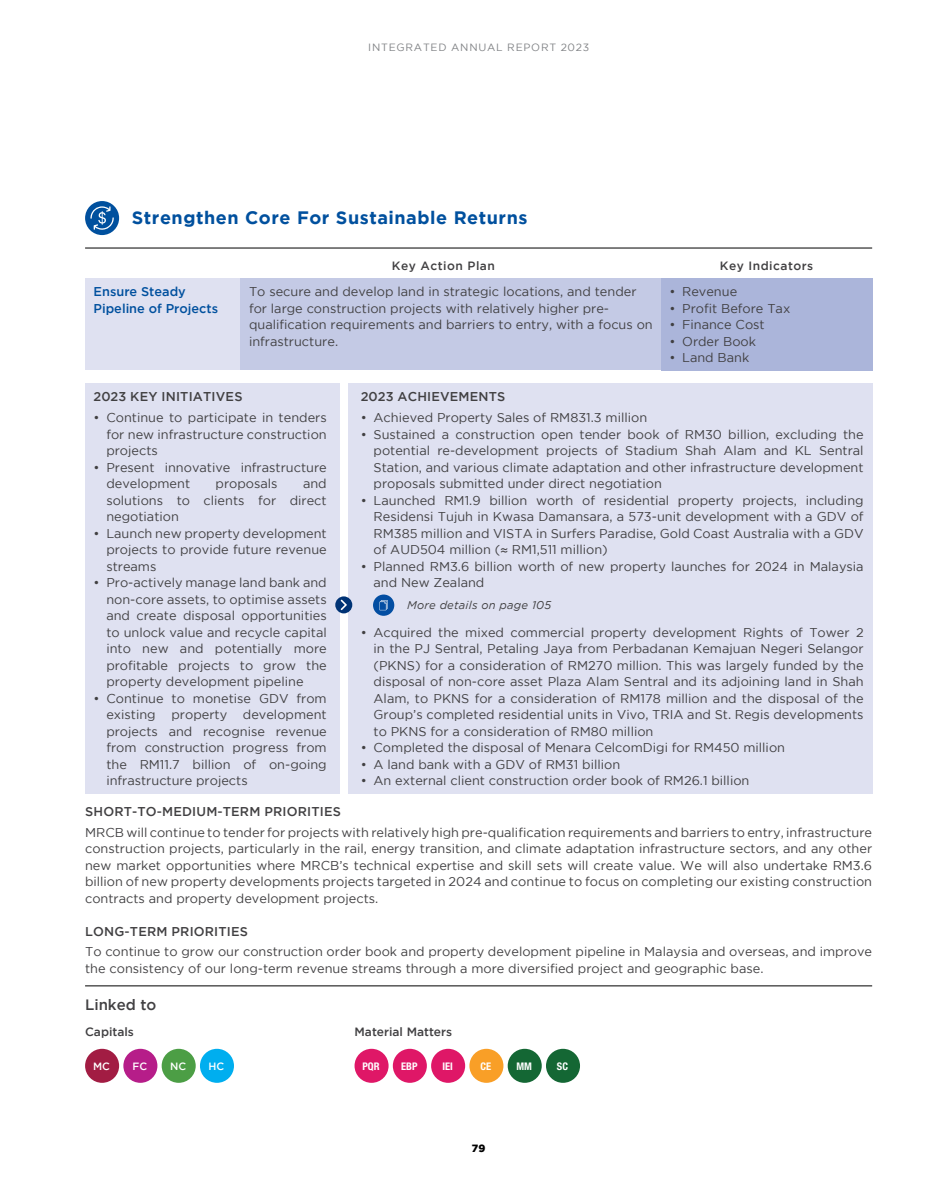
<style>
.page{position:relative;width:936px;height:1191px;background:#fff}
.page>*{position:absolute;margin:0;border:0;box-sizing:border-box;transform-origin:0 0}
.t1{font:700 18px "Gotham";letter-spacing:.03em;color:#00509e}
.t2{font:500 15px "Gotham";color:#414042}
.t3{font:12.75px/16.5px "Gotham";color:#414042;text-align:justify}
.t4{font:500 12.75px "Gotham";letter-spacing:.015em;color:#414042}
.t5{font:500 12.75px/16.5px "Gotham";color:#00509e}
.t6{font:500 12px "Gotham";letter-spacing:.04em;color:#414042}
.t7{font:500 12px "Gotham";color:#414042}
.t8{font:italic 11.25px "Gotham";letter-spacing:.02em;color:#414042}
.t9{font:10.5px "Gotham";letter-spacing:.075em;color:#808285}
.t10{font:700 condensed 10.5px "Helvetica Neue LT Std";color:#fff}
.t11{font:500 10.5px "Gotham";letter-spacing:.005em;color:#fff}
.t12{font:900 10.5px "Gotham";color:#000}
.s1{font-family:"Helvetica Neue LT Std";font-weight:800}
</style>
<div class="page">
<div style="left:85px;top:278px;width:155px;height:92px;background:#dfe1f1"></div>
<div style="left:240px;top:278px;width:421px;height:92px;background:#c4cae5"></div>
<div style="left:660px;top:278px;width:212px;height:93px;background:#abb5da"></div>
<hr style="left:85px;top:248px;width:787px;height:1px;background:#000">
<div style="left:85px;top:201px;width:34px;height:34px;background:#00509e;border-radius:50%"></div>
<svg style="left:90px;top:206px;width:24px;height:24px"></svg>
<hr style="left:85px;top:985px;width:787px;height:1px;background:#000">
<div style="left:354px;top:1048px;width:34px;height:34px;background:#df1767;border-radius:50%"></div>
<div style="left:393px;top:1048px;width:34px;height:34px;background:#df1767;border-radius:50%"></div>
<div style="left:431px;top:1048px;width:34px;height:34px;background:#df1767;border-radius:50%"></div>
<div style="left:469px;top:1048px;width:34px;height:34px;background:#f99f27;border-radius:50%"></div>
<div style="left:507px;top:1048px;width:34px;height:34px;background:#146734;border-radius:50%"></div>
<div style="left:546px;top:1048px;width:34px;height:34px;background:#146734;border-radius:50%"></div>
<div style="left:85px;top:1048px;width:34px;height:34px;background:#a21c43;border-radius:50%"></div>
<div style="left:123px;top:1048px;width:34px;height:34px;background:#b61d89;border-radius:50%"></div>
<div style="left:162px;top:1048px;width:34px;height:34px;background:#4c9e45;border-radius:50%"></div>
<div style="left:200px;top:1048px;width:34px;height:34px;background:#00aeef;border-radius:50%"></div>
<div style="left:85px;top:383px;width:254px;height:410px;background:#dfe1f1"></div>
<div style="left:348px;top:383px;width:524px;height:410px;background:#dfe1f1"></div>
<div style="left:335px;top:596px;width:17px;height:17px;background:#003375;border-radius:50%"></div>
<svg style="left:340px;top:599px;width:7px;height:11px"></svg>
<div style="left:373px;top:594px;width:21px;height:22px;background:#034ea2;border-radius:50%"></div>
<svg style="left:379px;top:600px;width:9px;height:10px"></svg>
<p class="t9" style="left:368px;top:42px;width:222px">INTEGRATED ANNUAL REPORT 2023</p>
<h1 class="t1" style="left:132px;top:208px;width:397px">Strengthen Core For Sustainable Returns</h1>
<p class="t6" style="left:392px;top:259px;width:104px">Key Action Plan</p>
<p class="t6" style="left:719px;top:259px;width:95px">Key Indicators</p>
<p class="t5" style="left:94px;top:283px;width:126px">Ensure Steady<br>Pipeline of Projects</p>
<p class="t3" style="left:249px;top:283px;width:405px;text-align:left">To secure and develop land in strategic locations, and tender for large construction projects with relatively higher pre&shy;qualification requirements and barriers to entry, with a focus on infrastructure.</p>
<p class="t3" style="left:669px;top:283px;width:69px">• Revenue</p>
<p class="t3" style="left:669px;top:300px;width:122px">• Profit Before Tax</p>
<p class="t3" style="left:669px;top:316px;width:97px">• Finance Cost</p>
<p class="t3" style="left:669px;top:333px;width:88px">• Order Book</p>
<p class="t3" style="left:669px;top:349px;width:81px">• Land Bank</p>
<p class="t4" style="left:94px;top:389px;width:150px">2023 KEY INITIATIVES</p>
<p class="t3" style="left:106px;top:409px;width:222px;text-indent:-13px">• Continue to participate in tenders for new infrastructure construction projects</p>
<p class="t3" style="left:106px;top:459px;width:222px;text-indent:-13px">• Present innovative infrastructure development</p>
<p class="t3" style="left:106px;top:475px;width:222px;text-indent:197px">and solutions to clients for direct negotiation</p>
<p class="t3" style="left:106px;top:525px;width:222px;text-indent:-13px">• Launch new property development projects to provide future revenue streams</p>
<p class="t3" style="left:106px;top:574px;width:222px;text-indent:-13px">• Pro-actively manage land bank and non-core assets, to optimise assets and create disposal opportunities to unlock value and recycle capital into new and potentially more profitable projects to grow the property development pipeline</p>
<p class="t3" style="left:106px;top:690px;width:222px;text-indent:-13px">• Continue to monetise GDV from existing property development projects and recognise revenue from construction progress from the RM11.7 billion of on-going infrastructure projects</p>
<p class="t3" style="left:215px;top:475px;width:64px">proposals</p>
<p class="t4" style="left:361px;top:389px;width:146px">2023 ACHIEVEMENTS</p>
<p class="t3" style="left:361px;top:409px;width:288px">• Achieved Property Sales of RM831.3 million</p>
<p class="t3" style="left:373px;top:426px;width:491px;text-indent:-13px">• Sustained a construction open tender book of RM30 billion, excluding the potential re-development projects of Stadium Shah Alam and KL Sentral Station, and various climate adaptation and other infrastructure development proposals submitted under direct negotiation</p>
<p class="t3" style="left:373px;top:492px;width:491px;text-indent:-13px">• Launched RM1.9 billion worth of residential property projects, including Residensi Tujuh in Kwasa Damansara, a 573-unit development with a GDV of RM385 million and VISTA in Surfers Paradise, Gold Coast Australia with a GDV of AUD504 million (<span class="s1">≈</span> RM1,511 million)</p>
<p class="t3" style="left:373px;top:558px;width:491px;text-indent:-13px">• Planned RM3.6 billion worth of new property launches for 2024 in Malaysia and New Zealand</p>
<p class="t3" style="left:373px;top:624px;width:491px;text-indent:-13px">• Acquired the mixed commercial property development Rights of Tower 2 in the PJ Sentral, Petaling Jaya from Perbadanan Kemajuan Negeri Selangor (PKNS) for a consideration of RM270 million. This was largely funded by the disposal of non-core asset Plaza Alam Sentral and its adjoining land in Shah Alam, to PKNS for a consideration of RM178 million and the disposal of the Group’s completed residential units in Vivo, TRIA and St. Regis developments to PKNS for a consideration of RM80 million</p>
<p class="t3" style="left:361px;top:739px;width:426px">• Completed the disposal of Menara CelcomDigi for RM450 million</p>
<p class="t3" style="left:361px;top:756px;width:261px">• A land bank with a GDV of RM31 billion</p>
<p class="t3" style="left:361px;top:772px;width:390px">• An external client construction order book of RM26.1 billion</p>
<p class="t8" style="left:407px;top:599px;width:146px">More details on page 105</p>
<p class="t4" style="left:85px;top:804px;width:257px">SHORT-TO-MEDIUM-TERM PRIORITIES</p>
<p class="t3" style="left:85px;top:823px;width:788px">MRCB will continue to tender for projects with relatively high pre-qualification requirements and barriers to entry, infrastructure construction projects, particularly in the rail, energy transition, and climate adaptation infrastructure sectors, and any other new market opportunities where MRCB’s technical expertise and skill sets will create value. We will also undertake RM3.6 billion of new property developments projects targeted in 2024 and continue to focus on completing our existing construction contracts and property development projects.</p>
<p class="t4" style="left:85px;top:924px;width:164px">LONG-TERM PRIORITIES</p>
<p class="t3" style="left:85px;top:943px;width:788px">To continue to grow our construction order book and property development pipeline in Malaysia and overseas, and improve the consistency of our long-term revenue streams through a more diversified project and geographic base.</p>
<p class="t2" style="left:85px;top:996px;width:73px">Linked to</p>
<p class="t7" style="left:85px;top:1024px;width:50px">Capitals</p>
<p class="t7" style="left:354px;top:1024px;width:99px">Material Matters</p>
<p class="t11" style="left:93px;top:1060px;width:18px">MC</p>
<p class="t11" style="left:132px;top:1060px;width:16px">FC</p>
<p class="t11" style="left:170px;top:1060px;width:18px">NC</p>
<p class="t11" style="left:208px;top:1060px;width:17px">HC</p>
<p class="t10" style="left:362px;top:1059px;width:19px">PQR</p>
<p class="t10" style="left:401px;top:1059px;width:18px">EBP</p>
<p class="t10" style="left:442px;top:1059px;width:12px">IEI</p>
<p class="t10" style="left:480px;top:1059px;width:12px">CE</p>
<p class="t10" style="left:516px;top:1059px;width:17px">MM</p>
<p class="t10" style="left:557px;top:1059px;width:13px">SC</p>
<p class="t12" style="left:472px;top:1142px;width:15px">79</p>
</div>
